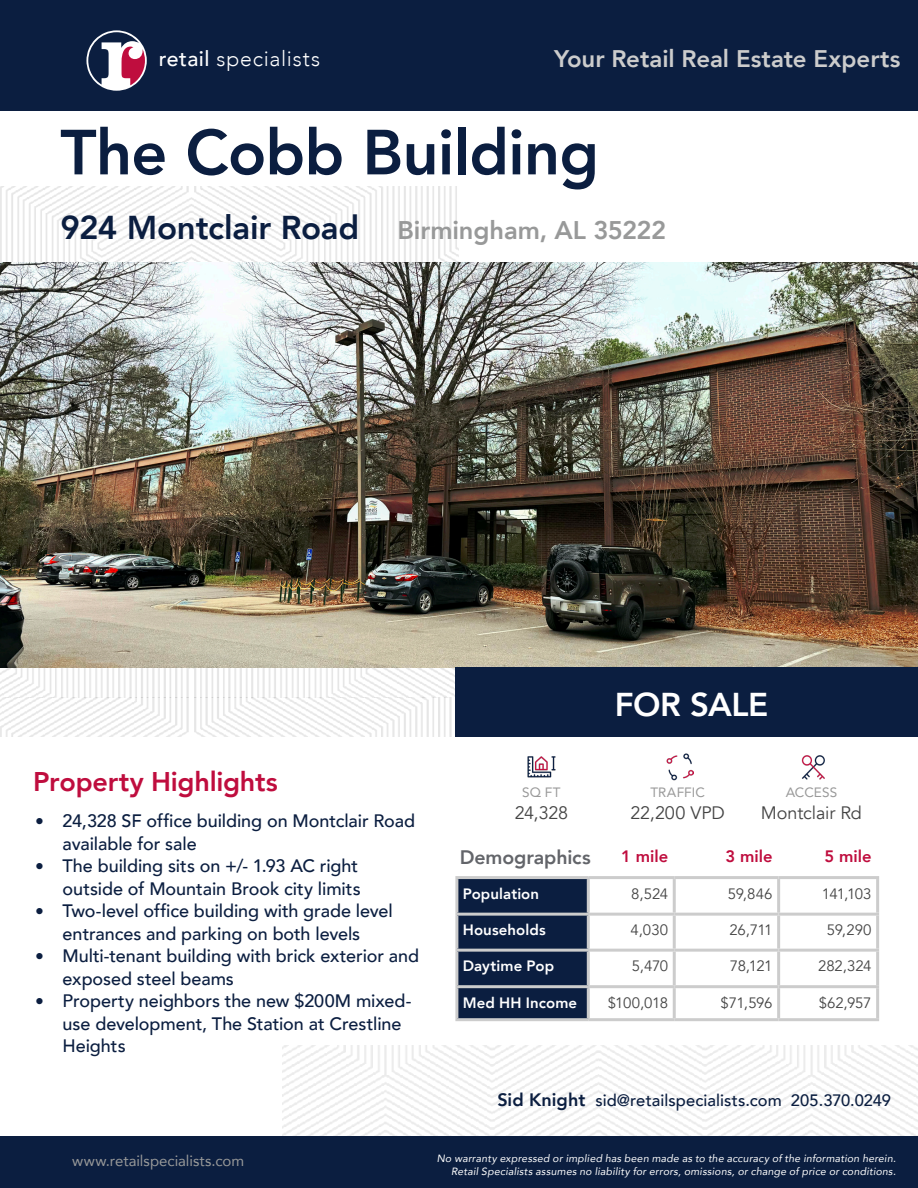
<style>
.page{position:relative;width:918px;height:1188px;background:#fff}
.page>*{position:absolute;margin:0;border:0;box-sizing:border-box;transform-origin:0 0}
.t1{font:800 63px "Avenir";letter-spacing:-.01em;color:#0b1e40}
.t2{font:800 33px "Avenir";letter-spacing:-.02em;color:#fff}
.t3{font:800 27px "Avenir";letter-spacing:-.01em;color:#bf0d3e}
.t4{font:800 25.5px "Avenir";letter-spacing:-.005em;color:#989999}
.t5{font:800 24px "Avenir";color:#ccc}
.t6{font:300 21.75px "Avenir";letter-spacing:.035em;color:#fff}
.t7{font:300 21.3px "Avenir";letter-spacing:.035em;color:#fff}
.t8{font:800 19.5px "Avenir";letter-spacing:-.005em;color:#63656a}
.t9{font:500 18px/22.5px "Avenir";letter-spacing:-.005em;color:#0b1e40}
.t10{font:18px "Avenir";letter-spacing:-.005em;color:#444}
.t11{font:500 16.5px "Avenir";letter-spacing:.005em;color:#0b1e40}
.t12{font:800 16.5px "Avenir";letter-spacing:.005em;color:#bf0d3e}
.t13{font:15px "Avenir";letter-spacing:-.025em;color:#444}
.t14{font:800 15px "Avenir";letter-spacing:.005em;color:#fff}
.t15{font:15px "Avenir";color:#989999}
.t16{font:13.5px "Avenir";letter-spacing:.005em;color:#999}
.t17{font:italic 10.5px/12.6px "Avenir";letter-spacing:.02em;color:#fff;text-align:right}
.s1{font-weight:500}
.s2{font-size:33px;color:#0b1e40}
.s3{font-family:"Tahoma";font-weight:400}
.s4{font-weight:800;font-size:18px}
</style>
<div class="page">
<img style="left:0;top:186px;width:459px;height:551px">
<img style="left:0;top:262px;width:918px;height:406px">
<img style="left:283px;top:1046px;width:635px;height:91px">
<div style="left:0;top:1137px;width:918px;height:51px;background:#0b1e40"></div>
<img style="left:527px;top:756px;width:29px;height:22px">
<img style="left:801px;top:755px;width:24px;height:25px">
<div style="left:455px;top:668px;width:463px;height:69px;background:#0b1e40"></div>
<div style="left:0;top:0;width:918px;height:110px;background:#0b1e40"></div>
<div style="left:458px;top:879px;width:129px;height:139px;background:#0b1e40"></div>
<hr style="left:455px;top:876px;width:133px;height:3px;background:#ccc">
<hr style="left:455px;top:879px;width:3px;height:34px;background:#ccc">
<hr style="left:588px;top:876px;width:86px;height:3px;background:#ccc">
<hr style="left:587px;top:879px;width:3px;height:34px;background:#ccc">
<hr style="left:674px;top:876px;width:105px;height:3px;background:#ccc">
<hr style="left:673px;top:879px;width:3px;height:34px;background:#ccc">
<hr style="left:779px;top:876px;width:100px;height:3px;background:#ccc">
<hr style="left:777px;top:879px;width:3px;height:34px;background:#ccc">
<hr style="left:876px;top:879px;width:3px;height:34px;background:#ccc">
<hr style="left:455px;top:913px;width:133px;height:3px;background:#ccc">
<hr style="left:455px;top:916px;width:3px;height:33px;background:#ccc">
<hr style="left:588px;top:913px;width:86px;height:3px;background:#ccc">
<hr style="left:587px;top:916px;width:3px;height:33px;background:#ccc">
<hr style="left:674px;top:913px;width:105px;height:3px;background:#ccc">
<hr style="left:673px;top:916px;width:3px;height:33px;background:#ccc">
<hr style="left:779px;top:913px;width:100px;height:3px;background:#ccc">
<hr style="left:777px;top:916px;width:3px;height:33px;background:#ccc">
<hr style="left:876px;top:916px;width:3px;height:33px;background:#ccc">
<hr style="left:455px;top:949px;width:133px;height:3px;background:#ccc">
<hr style="left:455px;top:952px;width:3px;height:33px;background:#ccc">
<hr style="left:588px;top:949px;width:86px;height:3px;background:#ccc">
<hr style="left:587px;top:952px;width:3px;height:33px;background:#ccc">
<hr style="left:674px;top:949px;width:105px;height:3px;background:#ccc">
<hr style="left:673px;top:952px;width:3px;height:33px;background:#ccc">
<hr style="left:779px;top:949px;width:100px;height:3px;background:#ccc">
<hr style="left:777px;top:952px;width:3px;height:33px;background:#ccc">
<hr style="left:876px;top:952px;width:3px;height:33px;background:#ccc">
<hr style="left:455px;top:985px;width:133px;height:3px;background:#ccc">
<hr style="left:455px;top:988px;width:3px;height:30px;background:#ccc">
<hr style="left:588px;top:985px;width:86px;height:3px;background:#ccc">
<hr style="left:587px;top:988px;width:3px;height:30px;background:#ccc">
<hr style="left:674px;top:985px;width:105px;height:3px;background:#ccc">
<hr style="left:673px;top:988px;width:3px;height:30px;background:#ccc">
<hr style="left:779px;top:985px;width:100px;height:3px;background:#ccc">
<hr style="left:777px;top:988px;width:3px;height:30px;background:#ccc">
<hr style="left:876px;top:988px;width:3px;height:30px;background:#ccc">
<hr style="left:455px;top:1018px;width:133px;height:3px;background:#ccc">
<hr style="left:588px;top:1018px;width:86px;height:3px;background:#ccc">
<hr style="left:674px;top:1018px;width:105px;height:3px;background:#ccc">
<hr style="left:779px;top:1018px;width:100px;height:3px;background:#ccc">
<svg style="left:86px;top:30px;width:61px;height:61px"></svg>
<img style="left:666px;top:753px;width:27px;height:27px">
<p class="t6" style="left:125px;top:43px;width:167px"><span class="s1">retail</span> specialists</p>
<p class="t7" style="left:159px;top:46px;width:163px"><span class="s1">retail</span> specialists</p>
<p class="t5" style="left:554px;top:40px;width:348px">Your Retail Real Estate Experts</p>
<p class="t1" style="left:60px;top:103px;width:540px">The Cobb Building</p>
<p class="t4" style="left:60px;top:210px;width:607px"><span class="s2">924 Montclair Road</span> Birmingham, AL 35222</p>
<p class="t2" style="left:615px;top:679px;width:155px">FOR SALE</p>
<p class="t3" style="left:33px;top:760px;width:246px">Property Highlights</p>
<p class="t9" style="left:63px;top:809px;width:354px;text-indent:-27px"><span class="s3">•</span> 24,328 SF office building on Montclair Road available for sale</p>
<p class="t9" style="left:36px;top:854px;width:327px;text-align:right"><span class="s3">•</span> The building sits on +/- 1.93 AC right outside of Mountain Brook city limits</p>
<p class="t9" style="left:36px;top:899px;width:359px;text-align:center"><span class="s3">•</span> Two-level office building with grade level entrances and parking on both levels</p>
<p class="t9" style="left:63px;top:944px;width:358px;text-indent:-27px"><span class="s3">•</span> Multi-tenant building with brick exterior and exposed steel beams</p>
<p class="t9" style="left:63px;top:989px;width:350px;text-indent:-27px"><span class="s3">•</span> Property neighbors the new $200M mixed&shy;use development, The Station at Crestline<br>Heights</p>
<p class="t15" style="left:72px;top:1149px;width:173px">www.retailspecialists.com</p>
<p class="t16" style="left:522px;top:782px;width:40px">SQ FT</p>
<p class="t10" style="left:515px;top:802px;width:55px">24,328</p>
<p class="t8" style="left:460px;top:842px;width:132px">Demographics</p>
<p class="t16" style="left:650px;top:782px;width:56px">TRAFFIC</p>
<p class="t10" style="left:630px;top:802px;width:96px">22,200 VPD</p>
<p class="t16" style="left:786px;top:782px;width:53px">ACCESS</p>
<p class="t10" style="left:761px;top:802px;width:102px">Montclair Rd</p>
<p class="t12" style="left:621px;top:844px;width:49px">1 mile</p>
<p class="t12" style="left:726px;top:844px;width:49px">3 mile</p>
<p class="t12" style="left:825px;top:844px;width:49px">5 mile</p>
<p class="t14" style="left:463px;top:882px;width:78px">Population</p>
<p class="t13" style="left:631px;top:884px;width:39px">8,524</p>
<p class="t13" style="left:728px;top:884px;width:46px">59,846</p>
<p class="t13" style="left:822px;top:884px;width:51px">141,103</p>
<p class="t14" style="left:463px;top:918px;width:84px">Households</p>
<p class="t13" style="left:631px;top:921px;width:39px">4,030</p>
<p class="t13" style="left:729px;top:921px;width:45px">26,711</p>
<p class="t13" style="left:827px;top:921px;width:46px">59,290</p>
<p class="t14" style="left:463px;top:954px;width:93px">Daytime Pop</p>
<p class="t13" style="left:632px;top:957px;width:38px">5,470</p>
<p class="t13" style="left:730px;top:957px;width:44px">78,121</p>
<p class="t13" style="left:818px;top:957px;width:55px">282,324</p>
<p class="t14" style="left:463px;top:991px;width:116px">Med HH Income</p>
<p class="t13" style="left:608px;top:994px;width:62px">$100,018</p>
<p class="t13" style="left:721px;top:994px;width:53px">$71,596</p>
<p class="t13" style="left:819px;top:994px;width:54px">$62,957</p>
<p class="t11" style="left:497px;top:1086px;width:395px"><span class="s4">Sid Knight</span> sid@retailspecialists.com 205.370.0249</p>
<p class="t17" style="left:437px;top:1152px;width:461px">No warranty expressed or implied has been made as to the accuracy of the information herein.<br>Retail Specialists assumes no liability for errors, omissions, or change of price or conditions.</p>
</div>
